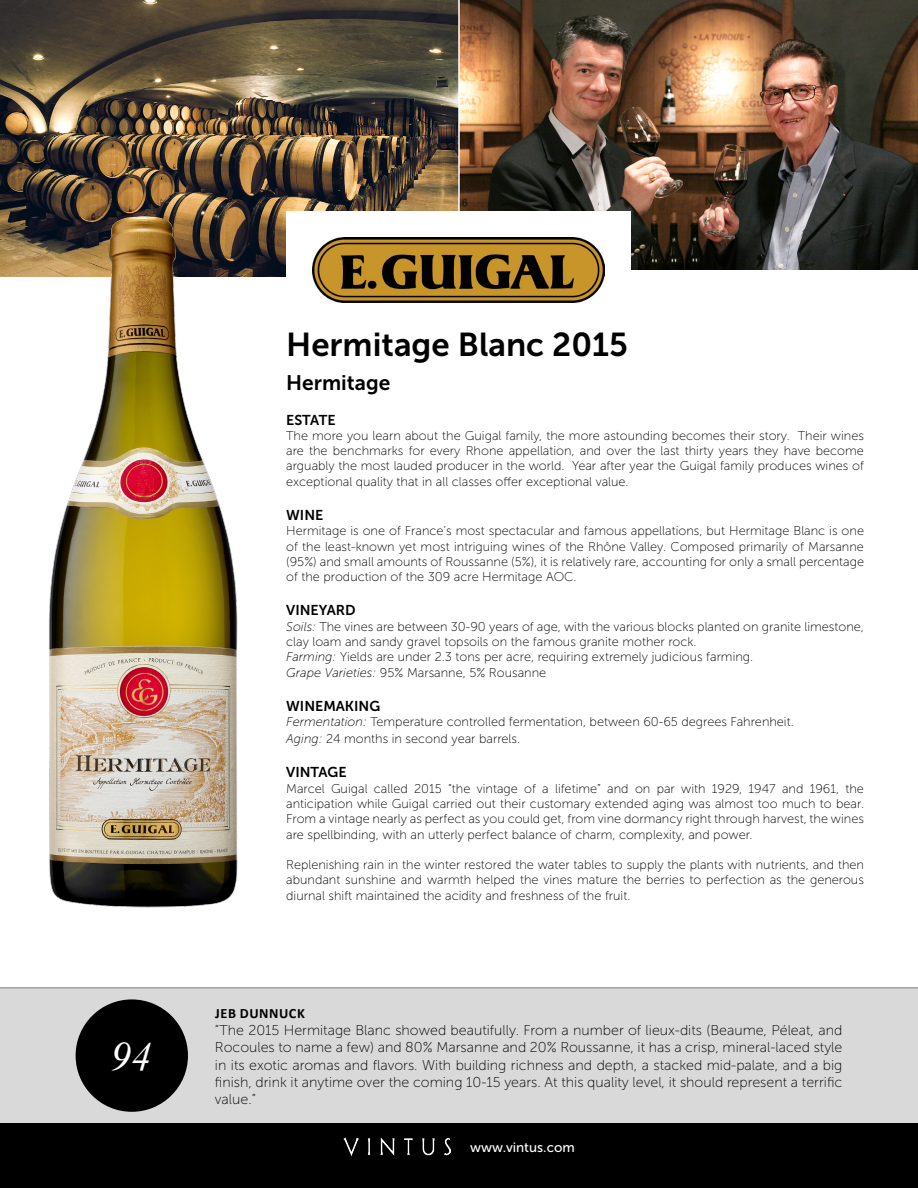
<style>
.page{position:relative;width:918px;height:1188px;background:#fff}
.page>*{position:absolute;margin:0;border:0;box-sizing:border-box;transform-origin:0 0}
.t1{font:italic 40.5px "Times New Roman";color:#fff}
.t2{font:33px "Museo Sans 700";color:#000}
.t3{font:21px "Museo Sans 700";color:#000}
.t4{font:14.25px/17.1px "Museo Sans 100";color:#000;text-align:justify}
.t5{font:14.25px "Museo Sans 700";color:#000}
.t6{font:700 14.25px "Calibri";letter-spacing:.04em;color:#000}
.t7{font:13.5px "Museo Sans 500";color:#fff}
.t8{font:12.75px/15.3px "Museo Sans 100";color:#000;text-align:justify}
.s1{font-style:italic}
</style>
<div class="page">
<img style="left:0;top:0;width:458px;height:276px">
<img style="left:460px;top:0;width:458px;height:270px">
<div style="left:286px;top:211px;width:344px;height:118px;background:#fff"></div>
<img style="left:312px;top:237px;width:292px;height:66px">
<div style="left:0;top:1123px;width:918px;height:65px;background:#000"></div>
<img style="left:343px;top:1138px;width:108px;height:18px">
<div style="left:0;top:988px;width:918px;height:135px;background:#d9d9d9"></div>
<hr style="left:0;top:987px;width:918px;height:1px;background:#7e7e7e">
<img style="left:40px;top:211px;width:207px;height:697px">
<div style="left:76px;top:999px;width:112px;height:113px;background:#000;border-radius:50%"></div>
<h1 class="t1" style="left:111px;top:1028px;width:42px">94</h1>
<h2 class="t2" style="left:286px;top:326px;width:343px">Hermitage Blanc 2015</h2>
<h3 class="t3" style="left:286px;top:371px;width:106px">Hermitage</h3>
<p class="t5" style="left:286px;top:412px;width:51px">ESTATE</p>
<p class="t8" style="left:286px;top:428px;width:579px">The more you learn about the Guigal family, the more astounding becomes their story. Their wines are the benchmarks for every Rhone appellation, and over the last thirty years they have become arguably the most lauded producer in the world. Year after year the Guigal family produces wines of exceptional quality that in all classes offer exceptional value.</p>
<p class="t5" style="left:286px;top:507px;width:39px">WINE</p>
<p class="t8" style="left:286px;top:523px;width:579px">Hermitage is one of France’s most spectacular and famous appellations, but Hermitage Blanc is one of the least-known yet most intriguing wines of the Rhône Valley. Composed primarily of Marsanne (95%) and small amounts of Roussanne (5%), it is relatively rare, accounting for only a small percentage of the production of the 309 acre Hermitage AOC.</p>
<p class="t5" style="left:286px;top:603px;width:71px">VINEYARD</p>
<p class="t8" style="left:286px;top:619px;width:579px;text-align:left"><span class="s1">Soils:</span> The vines are between 30-90 years of age, with the various blocks planted on granite limestone, clay loam and sandy gravel topsoils on the famous granite mother rock.<br><span class="s1">Farming:</span> Yields are under 2.3 tons per acre, requiring extremely judicious farming.<br><span class="s1">Grape Varieties:</span> 95% Marsanne, 5% Rousanne</p>
<p class="t5" style="left:286px;top:698px;width:96px">WINEMAKING</p>
<p class="t8" style="left:286px;top:713px;width:509px;line-height:17.1px"><span class="s1">Fermentation:</span> Temperature controlled fermentation, between 60-65 degrees Fahrenheit.<br><span class="s1">Aging:</span> 24 months in second year barrels.</p>
<p class="t5" style="left:286px;top:765px;width:62px">VINTAGE</p>
<p class="t8" style="left:286px;top:781px;width:579px">Marcel Guigal called 2015 “the vintage of a lifetime” and on par with 1929, 1947 and 1961, the anticipation while Guigal carried out their customary extended aging was almost too much to bear.<br>From a vintage nearly as perfect as you could get, from vine dormancy right through harvest, the wines are spellbinding, with an utterly perfect balance of charm, complexity, and power.</p>
<p class="t8" style="left:286px;top:857px;width:579px">Replenishing rain in the winter restored the water tables to supply the plants with nutrients, and then abundant sunshine and warmth helped the vines mature the berries to perfection as the generous diurnal shift maintained the acidity and freshness of the fruit.</p>
<p class="t6" style="left:215px;top:1003px;width:91px">JEB DUNNUCK</p>
<p class="t4" style="left:215px;top:1022px;width:629px">“The 2015 Hermitage Blanc showed beautifully. From a number of lieux-dits (Beaume, Péleat, and Rocoules to name a few) and 80% Marsanne and 20% Roussanne, it has a crisp, mineral-laced style in its exotic aromas and flavors. With building richness and depth, a stacked mid-palate, and a big finish, drink it anytime over the coming 10-15 years. At this quality level, it should represent a terrific value.”</p>
<p class="t7" style="left:470px;top:1140px;width:106px">www.vintus.com</p>
</div>
